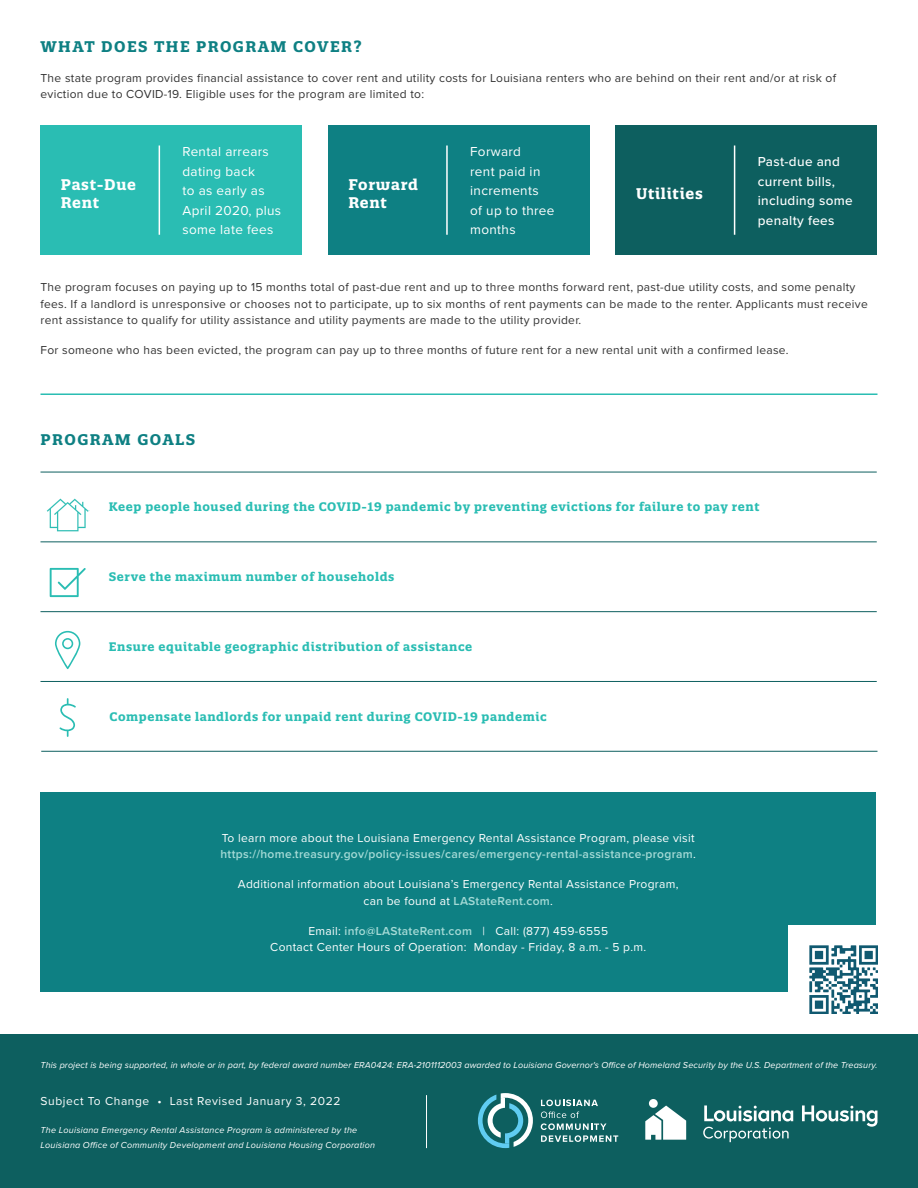
<style>
.page{position:relative;width:918px;height:1188px;background:#fff}
.page>*{position:absolute;margin:0;border:0;box-sizing:border-box;transform-origin:0 0}
.Paragraph_Style_2{font:700 15px "Quatro Slab";letter-spacing:.1em;color:#0e8083}
.Paragraph_Style_5{font:700 15px/18px "Quatro Slab";letter-spacing:.05em;color:#fff}
.Body{font:13.5px/19.5px "Proxima Nova";letter-spacing:.025em;color:#fff}
.Body-2{font:500 13.5px/19.5px "Proxima Nova";letter-spacing:.025em;color:#fff}
.table_body{font:12px/16.5px "Proxima Nova";letter-spacing:.025em;color:#333}
.Paragraph_Style_4{font:700 12px "Quatro Slab";letter-spacing:.05em;color:#2abdb3}
.body_-_white{font:12px/16.5px "Proxima Nova";letter-spacing:.025em;color:#fff;text-align:center}
.body_-_white-2{font:600 12px/16.5px "Proxima Nova";letter-spacing:.025em;color:#a4dad6}
.footer_-_revised_dat{font:12px "Proxima Nova";letter-spacing:.05em;color:#fff}
.t1{font:italic 9px/15px "Proxima Nova";letter-spacing:.015em;color:#fff}
.s1{font-weight:400;color:#fff}
.s2{font-weight:600;color:#a4dad6}
</style>
<div class="page">
<hr style="left:40px;top:393px;width:838px;height:2px;background:#2abdb3">
<div style="left:40px;top:792px;width:836px;height:200px;background:#0e8083"></div>
<div style="left:0;top:1034px;width:918px;height:154px;background:#0d5f5f"></div>
<svg style="left:703px;top:1105px;width:90px;height:37px"></svg>
<svg style="left:802px;top:1105px;width:75px;height:22px"></svg>
<div style="left:649px;top:1099px;width:9px;height:9px;background:#fff;border-radius:50%"></div>
<svg style="left:645px;top:1106px;width:41px;height:34px"></svg>
<svg style="left:478px;top:1093px;width:55px;height:55px"></svg>
<svg style="left:541px;top:1100px;width:57px;height:6px"></svg>
<svg style="left:541px;top:1112px;width:77px;height:30px"></svg>
<hr style="left:426px;top:1095px;width:1px;height:53px;background:#fff">
<div style="left:328px;top:125px;width:261px;height:130px;background:#0e8083"></div>
<div style="left:616px;top:125px;width:261px;height:130px;background:#0d5f5f"></div>
<div style="left:40px;top:125px;width:262px;height:130px;background:#2abdb3"></div>
<hr style="left:159px;top:146px;width:1px;height:89px;background:#fff">
<hr style="left:446px;top:146px;width:2px;height:89px;background:#fff">
<hr style="left:734px;top:146px;width:1px;height:89px;background:#fff">
<hr style="left:41px;top:751px;width:836px;height:1px;background:#0d5f5f">
<hr style="left:40px;top:472px;width:837px;height:1px;background:#0d5f5f">
<hr style="left:40px;top:542px;width:837px;height:1px;background:#0d5f5f">
<hr style="left:40px;top:611px;width:837px;height:1px;background:#0d5f5f">
<hr style="left:40px;top:681px;width:837px;height:1px;background:#0d5f5f">
<svg style="left:47px;top:499px;width:42px;height:32px"></svg>
<svg style="left:50px;top:568px;width:36px;height:29px"></svg>
<svg style="left:55px;top:631px;width:25px;height:38px"></svg>
<svg style="left:59px;top:698px;width:17px;height:39px"></svg>
<div style="left:788px;top:926px;width:110px;height:108px;background:#fff"></div>
<img style="left:809px;top:946px;width:69px;height:68px">
<p class="Paragraph_Style_2" style="left:40px;top:37px;width:323px">WHAT DOES THE PROGRAM COVER?</p>
<p class="table_body" style="left:40px;top:69px;width:797px">The state program provides financial assistance to cover rent and utility costs for Louisiana renters who are behind on their rent and/or at risk of eviction due to COVID-19. Eligible uses for the program are limited to:</p>
<p class="Paragraph_Style_5" style="left:61px;top:176px;width:77px">Past-Due<br>Rent</p>
<p class="Body" style="left:183px;top:142px;width:100px">Rental arrears dating back<br>to as early as<br>April 2020, plus some late fees</p>
<p class="Body" style="left:470px;top:142px;width:86px">Forward<br>rent paid in increments<br>of up to three months</p>
<p class="Body-2" style="left:758px;top:151px;width:96px">Past-due and current bills, including some penalty fees</p>
<p class="Paragraph_Style_5" style="left:348px;top:176px;width:71px">Forward<br>Rent</p>
<p class="Paragraph_Style_5" style="left:636px;top:185px;width:68px">Utilities</p>
<p class="table_body" style="left:40px;top:279px;width:829px">The program focuses on paying up to 15 months total of past-due rent and up to three months forward rent, past-due utility costs, and some penalty fees. If a landlord is unresponsive or chooses not to participate, up to six months of rent payments can be made to the renter. Applicants must receive rent assistance to qualify for utility assistance and utility payments are made to the utility provider.</p>
<p class="table_body" style="left:40px;top:342px;width:750px">For someone who has been evicted, the program can pay up to three months of future rent for a new rental unit with a confirmed lease.</p>
<p class="Paragraph_Style_2" style="left:40px;top:430px;width:156px">PROGRAM GOALS</p>
<p class="Paragraph_Style_4" style="left:109px;top:499px;width:652px">Keep people housed during the COVID-19 pandemic by preventing evictions for failure to pay rent</p>
<p class="Paragraph_Style_4" style="left:109px;top:569px;width:287px">Serve the maximum number of households</p>
<p class="Paragraph_Style_4" style="left:109px;top:639px;width:365px">Ensure equitable geographic distribution of assistance</p>
<p class="Paragraph_Style_4" style="left:110px;top:709px;width:439px">Compensate landlords for unpaid rent during COVID-19 pandemic</p>
<p class="body_-_white-2" style="left:221px;top:829px;width:477px"><span class="s1">To learn more about the Louisiana Emergency Rental Assistance Program, please visit </span>https://home.treasury.gov/policy-issues/cares/emergency-rental-assistance-program<span class="s1">.</span></p>
<p class="body_-_white" style="left:238px;top:875px;width:442px">Additional information about Louisiana’s Emergency Rental Assistance Program, can be found at <span class="s2">LAStateRent.com</span>.</p>
<p class="body_-_white" style="left:270px;top:922px;width:377px">Email: <span class="s2">info@LAStateRent.com</span> | Call: (877) 459-6555<br>Contact Center Hours of Operation: Monday - Friday, 8 a.m. - 5 p.m.</p>
<p class="t1" style="left:40px;top:1057px;width:839px">This project is being supported, in whole or in part, by federal award number ERA0424: ERA-2101112003 awarded to Louisiana Governor's Office of Homeland Security by the U.S. Department of the Treasury.</p>
<p class="footer_-_revised_dat" style="left:40px;top:1092px;width:302px">Subject To Change • Last Revised January 3, 2022</p>
<p class="t1" style="left:40px;top:1122px;width:336px">The Louisiana Emergency Rental Assistance Program is administered by the<br>Louisiana Office of Community Development and Louisiana Housing Corporation</p>
</div>
